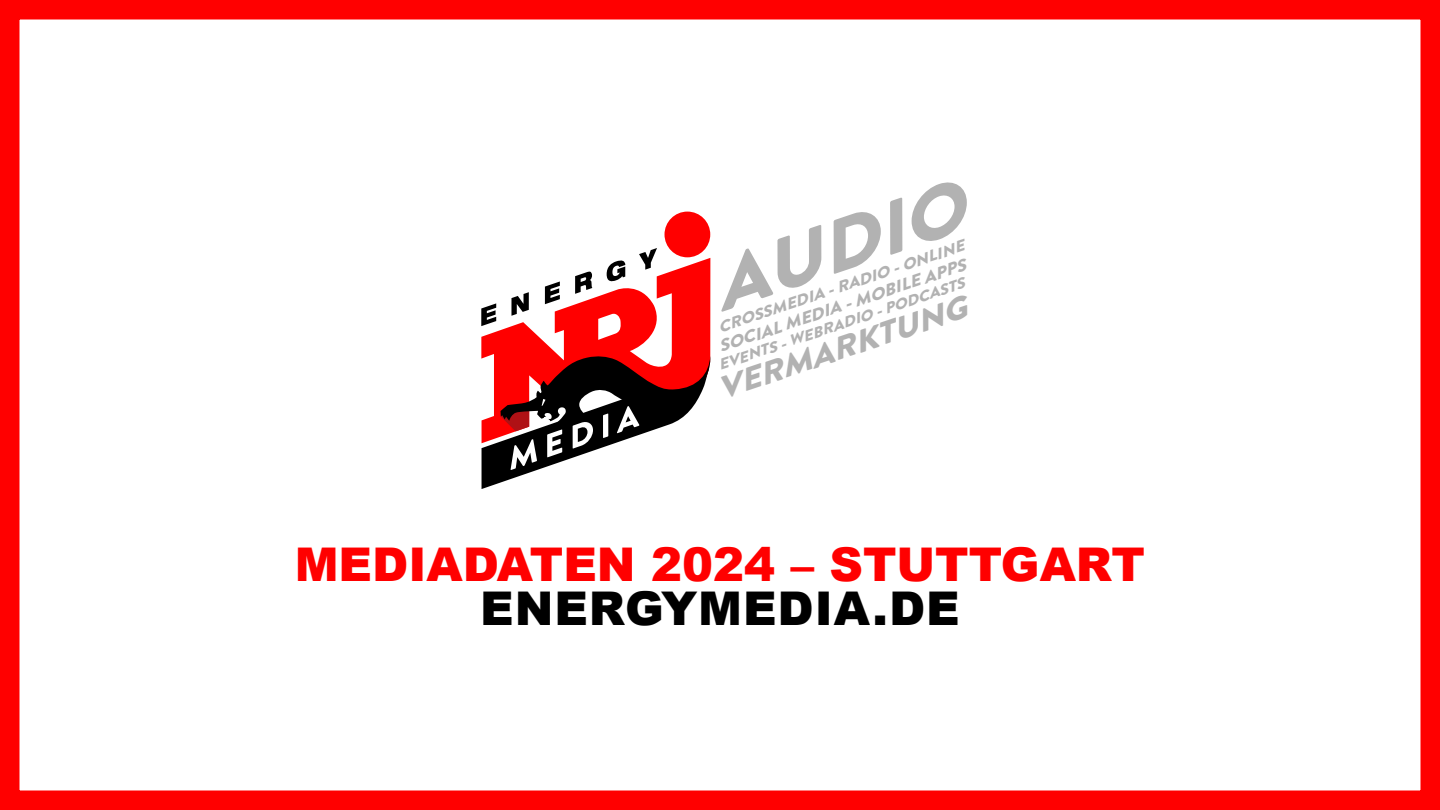
<style>
.page{position:relative;width:1440px;height:810px;background:#fff}
.page>*{position:absolute;margin:0;border:0;box-sizing:border-box;transform-origin:0 0}
.t1{font:italic 900 72.97px "Brandon Grotesque";color:#b2b2b2;scale:1.11 1}
.t2{font:900 46.5px "Arial";color:#f00}
.t3{font:900 46.5px "Arial";letter-spacing:.02em;color:#000}
.t4{font:italic 900 31.35px "Brandon Grotesque";color:#b2b2b2;scale:1.11 1}
.t5{font:italic 900 16.65px "Brandon Grotesque";color:#b2b2b2;scale:1.11 1}
.t6{font:italic 900 15.52px "Brandon Grotesque";color:#b2b2b2;scale:1.11 1}
.t7{font:italic 900 14.92px "Brandon Grotesque";color:#b2b2b2;scale:1.11 1}
</style>
<div class="page">
<div style="left:0;top:0;width:1440px;height:810px;border:20px solid #f00"></div>
<svg style="left:481px;top:212px;width:229px;height:231px"></svg>
<svg style="left:481px;top:303px;width:15px;height:23px"></svg>
<svg style="left:511px;top:292px;width:18px;height:24px"></svg>
<svg style="left:545px;top:281px;width:15px;height:23px"></svg>
<svg style="left:575px;top:271px;width:17px;height:23px"></svg>
<svg style="left:607px;top:259px;width:18px;height:23px"></svg>
<svg style="left:639px;top:248px;width:18px;height:22px"></svg>
<svg style="left:482px;top:355px;width:229px;height:134px"></svg>
<h1 class="t1" style="left:697px;top:240px;width:237px;rotate:-19deg">AUDIO</h1>
<p class="t6" style="left:715px;top:318px;width:235px;rotate:-19deg">CROSSMEDIA - RADIO - ONLINE</p>
<p class="t5" style="left:715px;top:337px;width:236px;rotate:-19deg">SOCIAL MEDIA - MOBILE APPS</p>
<p class="t7" style="left:715px;top:356px;width:235px;rotate:-19deg">EVENTS - WEBRADIO - PODCASTS</p>
<h3 class="t4" style="left:711px;top:369px;width:237px;rotate:-19deg">VERMARKTUNG</h3>
<h2 class="t2" style="left:295px;top:531px;width:852px">MEDIADATEN 2024 – STUTTGART</h2>
<h2 class="t3" style="left:480px;top:574px;width:481px">ENERGYMEDIA.DE</h2>
</div>
